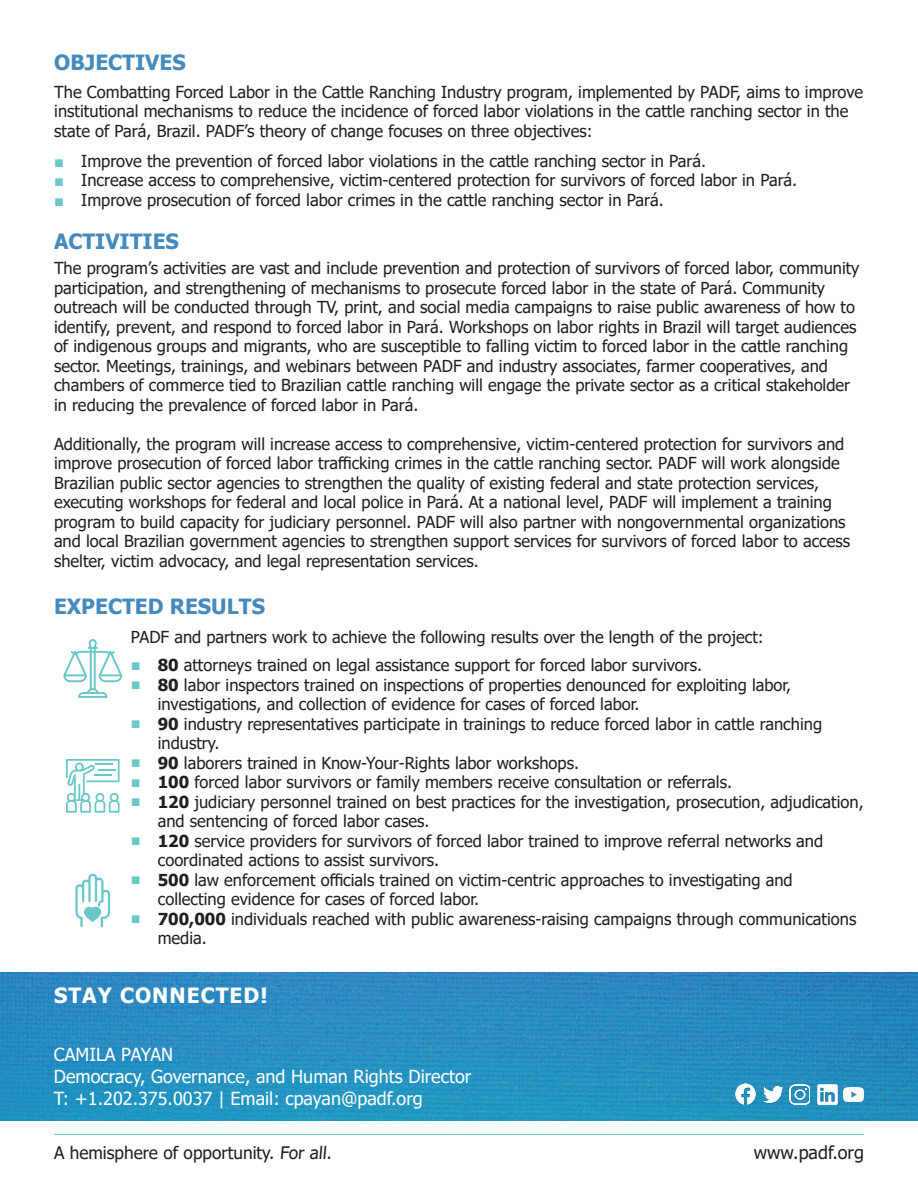
<style>
.page{position:relative;width:918px;height:1188px;background:#fff}
.page>*{position:absolute;margin:0;border:0;box-sizing:border-box;transform-origin:0 0}
.t1{font:700 21px "Tahoma";color:#458abd}
.t2{font:700 21px "Tahoma";letter-spacing:.05em;color:#fff}
.t3{font:18px "Tahoma";color:#fff}
.Body{font:18px "Tahoma";color:#231f20}
.Body-2{font:17.25px "Tahoma";color:#231f20}
.Body-3{font:16.5px/19.5px "Tahoma";color:#231f20}
.s1{font-family:"Arial";color:#6ac8c7}
.s2{font-weight:700}
</style>
<div class="page">
<div style="left:0;top:973px;width:918px;height:148px;background:linear-gradient(to bottom,#2e84bf,#2095c1)"></div>
<hr style="left:54px;top:1134px;width:810px;height:1px;background:#6ac8c7">
<svg style="left:63px;top:639px;width:59px;height:59px"></svg>
<svg style="left:66px;top:759px;width:54px;height:54px"></svg>
<svg style="left:75px;top:874px;width:35px;height:53px"></svg>
<img style="left:763px;top:1084px;width:20px;height:20px">
<img style="left:817px;top:1084px;width:20px;height:21px">
<img style="left:736px;top:1084px;width:20px;height:20px">
<img style="left:790px;top:1084px;width:20px;height:21px">
<img style="left:844px;top:1087px;width:20px;height:15px">
<h2 class="t1" style="left:54px;top:48px;width:133px">OBJECTIVES</h2>
<p class="Body-3" style="left:54px;top:83px;width:810px">The Combatting Forced Labor in the Cattle Ranching Industry program, implemented by PADF, aims to improve institutional mechanisms to reduce the incidence of forced labor violations in the cattle ranching sector in the state of Pará, Brazil. PADF’s theory of change focuses on three objectives:</p>
<p class="Body-3" style="left:54px;top:152px;width:653px"><span class="s1">■</span> Improve the prevention of forced labor violations in the cattle ranching sector in Pará.</p>
<p class="Body-3" style="left:54px;top:172px;width:744px"><span class="s1">■</span> Increase access to comprehensive, victim-centered protection for survivors of forced labor in Pará.</p>
<p class="Body-3" style="left:54px;top:191px;width:611px"><span class="s1">■</span> Improve prosecution of forced labor crimes in the cattle ranching sector in Pará.</p>
<h2 class="t1" style="left:54px;top:226px;width:126px">ACTIVITIES</h2>
<p class="Body-3" style="left:54px;top:259px;width:807px">The program’s activities are vast and include prevention and protection of survivors of forced labor, community participation, and strengthening of mechanisms to prosecute forced labor in the state of Pará. Community outreach will be conducted through TV, print, and social media campaigns to raise public awareness of how to identify, prevent, and respond to forced labor in Pará. Workshops on labor rights in Brazil will target audiences of indigenous groups and migrants, who are susceptible to falling victim to forced labor in the cattle ranching sector. Meetings, trainings, and webinars between PADF and industry associates, farmer cooperatives, and chambers of commerce tied to Brazilian cattle ranching will engage the private sector as a critical stakeholder in reducing the prevalence of forced labor in Pará.</p>
<p class="Body-3" style="left:54px;top:435px;width:798px">Additionally, the program will increase access to comprehensive, victim-centered protection for survivors and improve prosecution of forced labor trafficking crimes in the cattle ranching sector. PADF will work alongside Brazilian public sector agencies to strengthen the quality of existing federal and state protection services, executing workshops for federal and local police in Pará. At a national level, PADF will implement a training program to build capacity for judiciary personnel. PADF will also partner with nongovernmental organizations and local Brazilian government agencies to strengthen support services for survivors of forced labor to access shelter, victim advocacy, and legal representation services.</p>
<h2 class="t1" style="left:54px;top:592px;width:212px">EXPECTED RESULTS</h2>
<p class="Body-3" style="left:131px;top:628px;width:635px">PADF and partners work to achieve the following results over the length of the project:</p>
<p class="Body-3" style="left:131px;top:656px;width:573px"><span class="s1">■</span> <span class="s2">80</span> attorneys trained on legal assistance support for forced labor survivors.</p>
<p class="Body-3" style="left:158px;top:676px;width:635px;text-indent:-27px"><span class="s1">■</span> <span class="s2">80</span> labor inspectors trained on inspections of properties denounced for exploiting labor, investigations, and collection of evidence for cases of forced labor.</p>
<p class="Body-3" style="left:158px;top:715px;width:666px;text-indent:-27px"><span class="s1">■</span> <span class="s2">90</span> industry representatives participate in trainings to reduce forced labor in cattle ranching industry.</p>
<p class="Body-3" style="left:131px;top:754px;width:450px"><span class="s1">■</span> <span class="s2">90</span> laborers trained in Know-Your-Rights labor workshops.</p>
<p class="Body-3" style="left:131px;top:773px;width:603px"><span class="s1">■</span> <span class="s2">100</span> forced labor survivors or family members receive consultation or referrals.</p>
<p class="Body-3" style="left:158px;top:793px;width:708px;text-indent:-27px"><span class="s1">■</span> <span class="s2">120</span> judiciary personnel trained on best practices for the investigation, prosecution, adjudication, and sentencing of forced labor cases.</p>
<p class="Body-3" style="left:158px;top:832px;width:667px;text-indent:-27px"><span class="s1">■</span> <span class="s2">120</span> service providers for survivors of forced labor trained to improve referral networks and coordinated actions to assist survivors.</p>
<p class="Body-3" style="left:158px;top:871px;width:637px;text-indent:-27px"><span class="s1">■</span> <span class="s2">500</span> law enforcement officials trained on victim-centric approaches to investigating and collecting evidence for cases of forced labor.</p>
<p class="Body-3" style="left:158px;top:910px;width:700px;text-indent:-27px"><span class="s1">■</span> <span class="s2">700,000</span> individuals reached with public awareness-raising campaigns through communications media.</p>
<h2 class="t2" style="left:54px;top:981px;width:215px">STAY CONNECTED!</h2>
<p class="t3" style="left:54px;top:1043px;width:121px">CAMILA PAYAN</p>
<p class="t3" style="left:54px;top:1064px;width:419px">Democracy, Governance, and Human Rights Director</p>
<p class="t3" style="left:54px;top:1086px;width:370px">T: +1.202.375.0037 | Email: cpayan@padf.org</p>
<p class="Body-2" style="left:54px;top:1141px;width:281px">A hemisphere of opportunity. For all.</p>
<p class="Body" style="left:754px;top:1141px;width:112px">www.padf.org</p>
</div>
